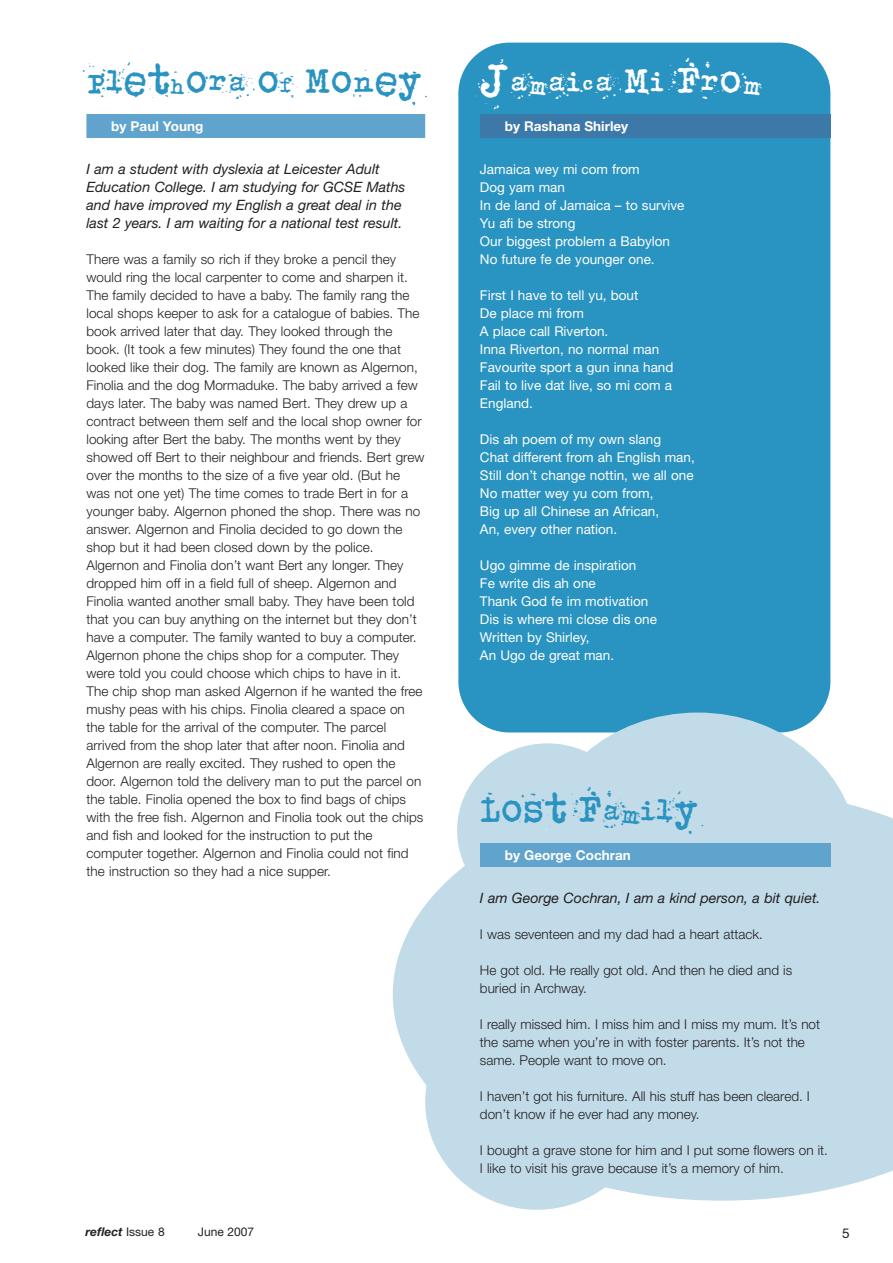
<style>
.page{position:relative;width:893px;height:1263px;background:#fff}
.page>*{position:absolute;margin:0;border:0;box-sizing:border-box;transform-origin:0 0}
.t1{font:36px "junko'stypewriter";color:#2993c1}
.t2{font:36px "junko'stypewriter";color:#fff}
.t3{font:italic 14.25px/18px "Helvetica Neue";color:#231f20}
.t4{font:300 13.5px/18px "Helvetica Neue";letter-spacing:.005em;color:#231f20}
.t5{font:13.5px/18px "Helvetica Neue";color:#fff}
.t6{font:700 13.5px "Helvetica Neue";color:#fff}
.t7{font:13.5px "Helvetica Neue";color:#231f20}
.t8{font:italic 700 12px "Helvetica Neue";color:#231f20}
.t9{font:12px "Helvetica Neue";color:#231f20}
.s1{font-weight:400;font-style:normal}
</style>
<div class="page">
<div style="left:458px;top:43px;width:372px;height:689px;background:#2993c1;border-radius:51px"></div>
<div style="left:538px;top:713px;width:319px;height:280px;background:#c2dbe9;border-radius:50%"></div>
<svg style="left:393px;top:788px;width:499px;height:413px;fill:#c2dbe9"></svg>
<div style="left:550px;top:810px;width:117px;height:112px;background:#c2dbe9;border-radius:50%"></div>
<div style="left:457px;top:743px;width:181px;height:175px;background:#c2dbe9;border-radius:50%"></div>
<div style="left:86px;top:114px;width:339px;height:24px;background:#60a3cc"></div>
<div style="left:425px;top:994px;width:223px;height:216px;background:#c2dbe9;border-radius:50%"></div>
<div style="left:480px;top:114px;width:351px;height:24px;background:#3c79a9"></div>
<div style="left:480px;top:843px;width:351px;height:24px;background:#60a3cc"></div>
<h1 class="t1" style="left:86px;top:60px;width:337px">Plethora of Money</h1>
<p class="t6" style="left:111px;top:121px;width:93px">by Paul Young</p>
<p class="t3" style="left:86px;top:162px;width:320px">I am a student with dyslexia at Leicester Adult Education College. I am studying for GCSE Maths and have improved my English a great deal in the last 2 years. I am waiting for a national test result.</p>
<p class="t4" style="left:86px;top:252px;width:339px">There was a family so rich if they broke a pencil they would ring the local carpenter to come and sharpen it.<br>The family decided to have a baby. The family rang the local shops keeper to ask for a catalogue of babies. The book arrived later that day. They looked through the book. (It took a few minutes) They found the one that looked like their dog. The family are known as Algernon, Finolia and the dog Mormaduke. The baby arrived a few days later. The baby was named Bert. They drew up a contract between them self and the local shop owner for looking after Bert the baby. The months went by they showed off Bert to their neighbour and friends. Bert grew over the months to the size of a five year old. (But he was not one yet) The time comes to trade Bert in for a younger baby. Algernon phoned the shop. There was no answer. Algernon and Finolia decided to go down the shop but it had been closed down by the police.<br>Algernon and Finolia don’t want Bert any longer. They dropped him off in a field full of sheep. Algernon and Finolia wanted another small baby. They have been told that you can buy anything on the internet but they don’t have a computer. The family wanted to buy a computer.<br>Algernon phone the chips shop for a computer. They were told you could choose which chips to have in it.<br>The chip shop man asked Algernon if he wanted the free mushy peas with his chips. Finolia cleared a space on the table for the arrival of the computer. The parcel arrived from the shop later that after noon. Finolia and Algernon are really excited. They rushed to open the door. Algernon told the delivery man to put the parcel on the table. Finolia opened the box to find bags of chips with the free fish. Algernon and Finolia took out the chips and fish and looked for the instruction to put the computer together. Algernon and Finolia could not find the instruction so they had a nice supper.</p>
<h1 class="t2" style="left:480px;top:60px;width:283px">Jamaica Mi From</h1>
<p class="t6" style="left:504px;top:121px;width:125px">by Rashana Shirley</p>
<p class="t5" style="left:480px;top:162px;width:206px">Jamaica wey mi com from<br>Dog yam man<br>In de land of Jamaica – to survive<br>Yu afi be strong<br>Our biggest problem a Babylon<br>No future fe de younger one.</p>
<p class="t5" style="left:480px;top:288px;width:195px">First I have to tell yu, bout<br>De place mi from<br>A place call Riverton.<br>Inna Riverton, no normal man<br>Favourite sport a gun inna hand<br>Fail to live dat live, so mi com a<br>England.</p>
<p class="t5" style="left:480px;top:432px;width:216px">Dis ah poem of my own slang<br>Chat different from ah English man,<br>Still don’t change nottin, we all one<br>No matter wey yu com from,<br>Big up all Chinese an African,<br>An, every other nation.</p>
<p class="t5" style="left:480px;top:558px;width:178px">Ugo gimme de inspiration<br>Fe write dis ah one<br>Thank God fe im motivation<br>Dis is where mi close dis one<br>Written by Shirley,<br>An Ugo de great man.</p>
<h1 class="t1" style="left:480px;top:789px;width:220px">Lost Family</h1>
<p class="t6" style="left:504px;top:850px;width:127px">by George Cochran</p>
<p class="t3" style="left:480px;top:891px;width:342px">I am George Cochran, I am a kind person, a bit quiet.</p>
<p class="t4" style="left:480px;top:927px;width:284px">I was seventeen and my dad had a heart attack.</p>
<p class="t4" style="left:480px;top:963px;width:314px">He got old. He really got old. And then he died and is buried in Archway.</p>
<p class="t4" style="left:480px;top:1017px;width:341px">I really missed him. I miss him and I miss my mum. It’s not the same when you’re in with foster parents. It’s not the same. People want to move on.</p>
<p class="t4" style="left:480px;top:1089px;width:331px">I haven’t got his furniture. All his stuff has been cleared. I don’t know if he ever had any money.</p>
<p class="t4" style="left:480px;top:1143px;width:349px">I bought a grave stone for him and I put some flowers on it.<br>I like to visit his grave because it’s a memory of him.</p>
<p class="t8" style="left:86px;top:1227px;width:81px">reflect <span class="s1">Issue 8</span></p>
<p class="t9" style="left:198px;top:1227px;width:58px">June 2007</p>
<p class="t7" style="left:842px;top:1228px;width:9px">5</p>
</div>
